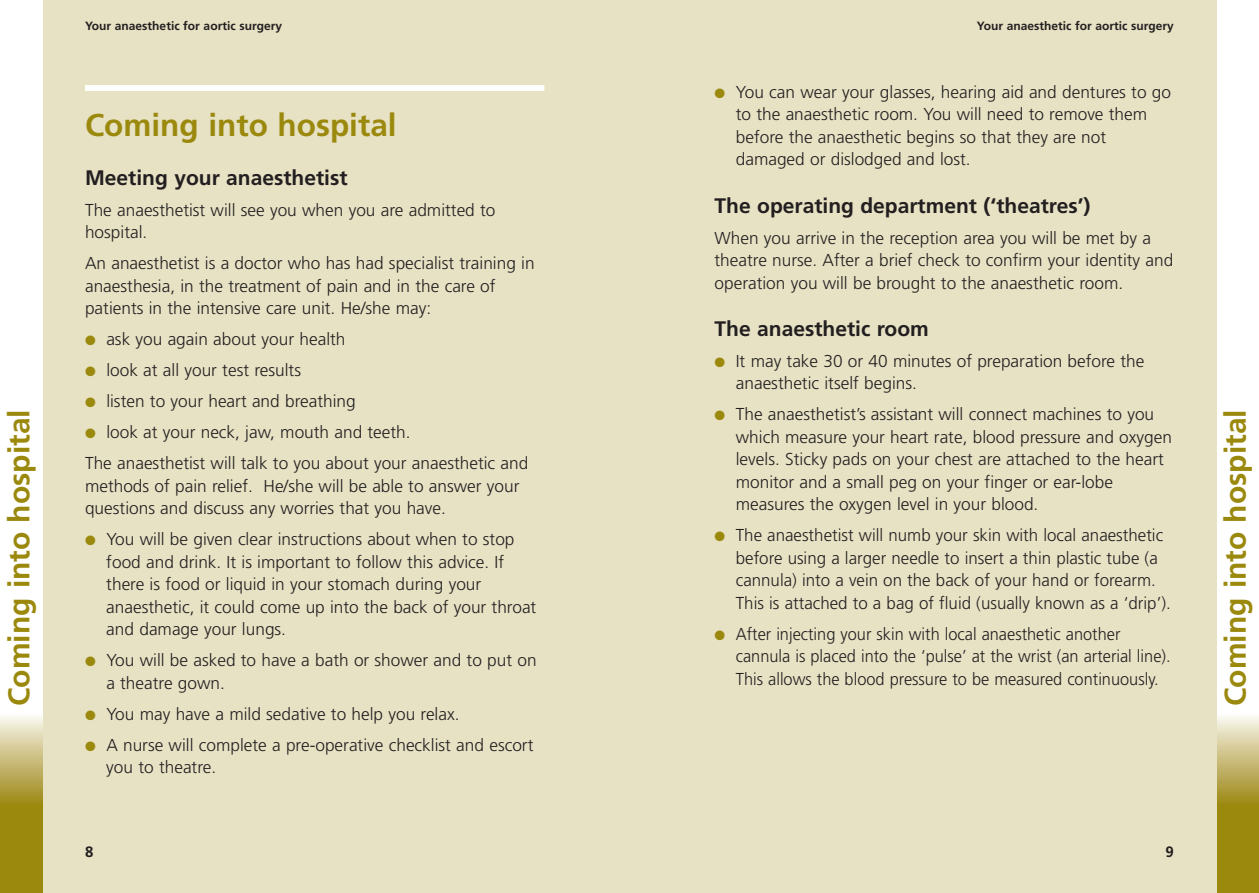
<style>
.page{position:relative;width:1259px;height:893px;background:#fff}
.page>*{position:absolute;margin:0;border:0;box-sizing:border-box;transform-origin:0 0}
.t1{font:700 31.5px "Frutiger";color:#9b890e}
.t2{font:700 30px "Frutiger";color:#9b890e}
.t3{font:700 21px "Frutiger";color:#231f20}
.t4{font:300 17.25px/22.5px "Frutiger";color:#231f20}
.t5{font:300 17.25px/22.5px "Frutiger";color:#231f20;scale:.95 1}
.t6{font:700 15px "Frutiger";color:#231f20}
.t7{font:700 12px "Frutiger";color:#231f20}
.s1{color:#9b890e}
</style>
<div class="page">
<div style="left:1216px;top:804px;width:43px;height:89px;background:#9b890e"></div>
<div style="left:1216px;top:714px;width:43px;height:90px;background:linear-gradient(to bottom,#fbf8f1,#9e8916)"></div>
<div style="left:43px;top:0;width:1173px;height:893px;background:#e7e2c4"></div>
<div style="left:0;top:804px;width:43px;height:89px;background:#9b890e"></div>
<div style="left:0;top:714px;width:43px;height:90px;background:linear-gradient(to bottom,#fbf8f1,#9e8916)"></div>
<div style="left:85px;top:85px;width:459px;height:6px;background:#fff"></div>
<h2 class="t2" style="left:7px;top:706px;width:298px;rotate:-90deg">Coming into hospital</h2>
<p class="t7" style="left:85px;top:21px;width:198px">Your anaesthetic for aortic surgery</p>
<h1 class="t1" style="left:85px;top:112px;width:313px">Coming into hospital</h1>
<p class="t3" style="left:85px;top:169px;width:264px">Meeting your anaesthetist</p>
<p class="t4" style="left:85px;top:200px;width:412px">The anaesthetist will see you when you are admitted to hospital.</p>
<p class="t4" style="left:85px;top:253px;width:451px">An anaesthetist is a doctor who has had specialist training in anaesthesia, in the treatment of pain and in the care of patients in the intensive care unit. He/she may:</p>
<p class="t4" style="left:85px;top:329px;width:262px"><span class="s1">●</span> ask you again about your health</p>
<p class="t4" style="left:85px;top:360px;width:217px"><span class="s1">●</span> look at all your test results</p>
<p class="t4" style="left:85px;top:391px;width:272px"><span class="s1">●</span> listen to your heart and breathing</p>
<p class="t4" style="left:85px;top:418px;width:445px;line-height:31px"><span class="s1">●</span> look at your neck, jaw, mouth and teeth.<br>The anaesthetist will talk to you about your anaesthetic and</p>
<p class="t4" style="left:85px;top:476px;width:436px">methods of pain relief. He/she will be able to answer your questions and discuss any worries that you have.</p>
<p class="t4" style="left:106px;top:529px;width:431px;text-indent:-21px"><span class="s1">●</span> You will be given clear instructions about when to stop food and drink. It is important to follow this advice. If there is food or liquid in your stomach during your anaesthetic, it could come up into the back of your throat and damage your lungs.</p>
<p class="t4" style="left:106px;top:650px;width:432px;text-indent:-21px"><span class="s1">●</span> You will be asked to have a bath or shower and to put on a theatre gown.</p>
<p class="t4" style="left:85px;top:704px;width:376px"><span class="s1">●</span> You may have a mild sedative to help you relax.</p>
<p class="t4" style="left:106px;top:735px;width:429px;text-indent:-21px"><span class="s1">●</span> A nurse will complete a pre-operative checklist and escort you to theatre.</p>
<p class="t6" style="left:85px;top:846px;width:10px">8</p>
<p class="t7" style="left:977px;top:21px;width:198px">Your anaesthetic for aortic surgery</p>
<p class="t4" style="left:736px;top:82px;width:437px;text-indent:-21px"><span class="s1">●</span> You can wear your glasses, hearing aid and dentures to go to the anaesthetic room. You will need to remove them before the anaesthetic begins so that they are not damaged or dislodged and lost.</p>
<p class="t3" style="left:714px;top:197px;width:377px">The operating department (‘theatres’)</p>
<p class="t4" style="left:714px;top:228px;width:460px">When you arrive in the reception area you will be met by a theatre nurse. After a brief check to confirm your identity and operation you will be brought to the anaesthetic room.</p>
<p class="t3" style="left:714px;top:320px;width:216px">The anaesthetic room</p>
<p class="t4" style="left:736px;top:351px;width:410px;text-indent:-21px"><span class="s1">●</span> It may take 30 or 40 minutes of preparation before the anaesthetic itself begins.</p>
<p class="t4" style="left:736px;top:404px;width:438px;text-indent:-21px"><span class="s1">●</span> The anaesthetist’s assistant will connect machines to you which measure your heart rate, blood pressure and oxygen levels. Sticky pads on your chest are attached to the heart monitor and a small peg on your finger or ear-lobe measures the oxygen level in your blood.</p>
<p class="t4" style="left:736px;top:525px;width:436px;text-indent:-21px"><span class="s1">●</span> The anaesthetist will numb your skin with local anaesthetic before using a larger needle to insert a thin plastic tube (a cannula) into a vein on the back of your hand or forearm.<br>This is attached to a bag of fluid (usually known as a ‘drip’).</p>
<p class="t5" style="left:736px;top:624px;width:459px;text-indent:-21px"><span class="s1">●</span> After injecting your skin with local anaesthetic another cannula is placed into the ‘pulse’ at the wrist (an arterial line).<br>This allows the blood pressure to be measured continuously.</p>
<h2 class="t2" style="left:1223px;top:706px;width:298px;rotate:-90deg">Coming into hospital</h2>
<p class="t6" style="left:1165px;top:846px;width:10px">9</p>
</div>
